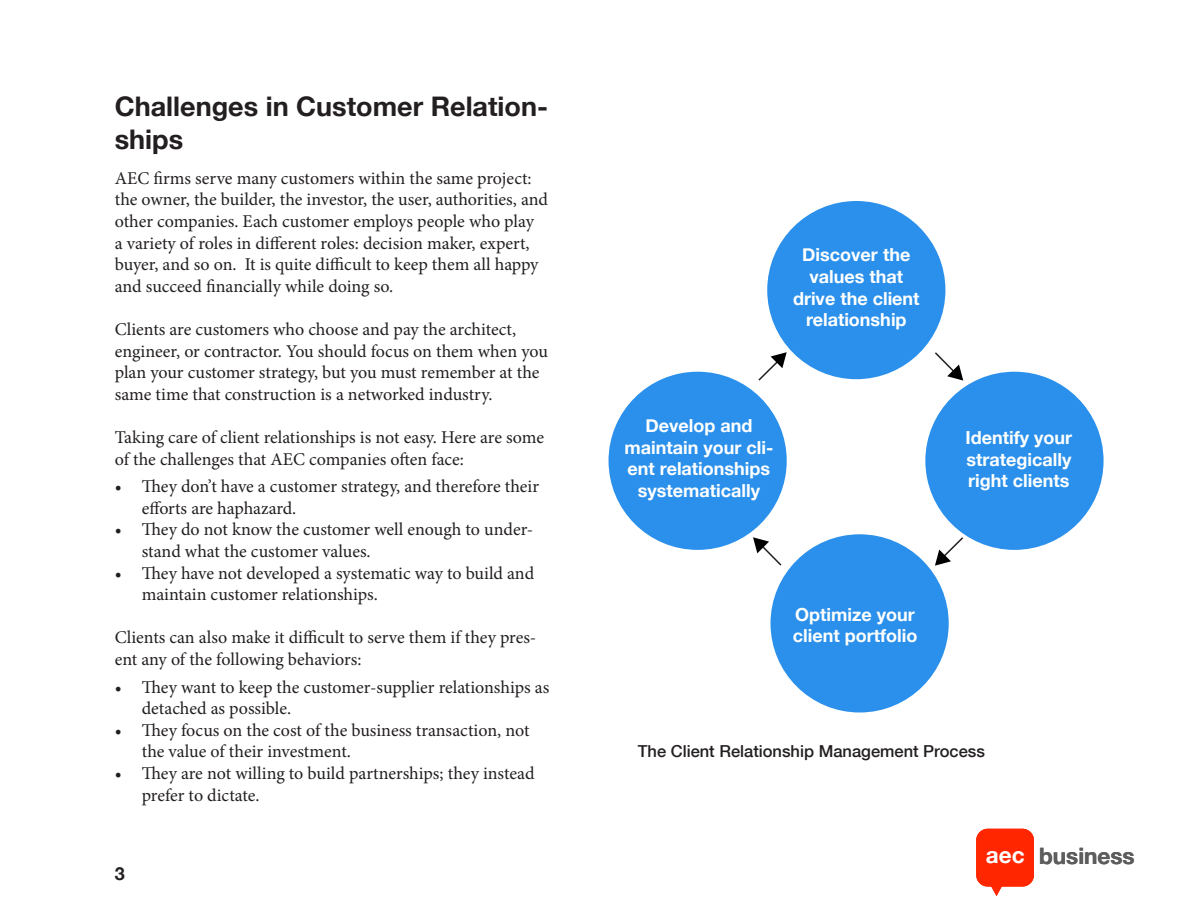
<style>
.page{position:relative;width:1188px;height:918px;background:#fff}
.page>*{position:absolute;margin:0;border:0;box-sizing:border-box;transform-origin:0 0}
.t1{font:700 27px/32.4px "Helvetica Neue";color:#231f20}
.t2{font:700 22.5px "Helvetica Neue";color:#5d5d5d}
.t3{font:18px/21.6px "Minion Pro";letter-spacing:-.005em;color:#231f20}
.t4{font:700 18px/21.6px "Helvetica Neue";color:#fff;text-align:center}
.t5{font:700 18px "Helvetica Neue";color:#231f20}
.t6{font:500 16.5px "Helvetica Neue";color:#231f20}
.s1{color:#fff}
</style>
<div class="page">
<div style="left:976px;top:829px;width:58px;height:58px;background:#ff2600;border-radius:12px"></div>
<svg style="left:989px;top:886px;width:15px;height:10px"></svg>
<div style="left:767px;top:201px;width:178px;height:178px;background:#2a90eb;border-radius:50%"></div>
<div style="left:925px;top:372px;width:179px;height:178px;background:#2a90eb;border-radius:50%"></div>
<div style="left:609px;top:372px;width:178px;height:178px;background:#2a90eb;border-radius:50%"></div>
<div style="left:771px;top:534px;width:178px;height:178px;background:#2a90eb;border-radius:50%"></div>
<svg style="left:935px;top:352px;width:29px;height:29px"></svg>
<svg style="left:758px;top:352px;width:29px;height:29px"></svg>
<svg style="left:935px;top:537px;width:29px;height:29px"></svg>
<svg style="left:753px;top:537px;width:29px;height:29px"></svg>
<p class="t1" style="left:115px;top:91px;width:435px">Challenges in Customer Relation&shy;ships</p>
<p class="t3" style="left:115px;top:167px;width:435px">AEC firms serve many customers within the same project: the owner, the builder, the investor, the user, authorities, and other companies. Each customer employs people who play<br>a variety of roles in different roles: decision maker, expert, buyer, and so on. It is quite difficult to keep them all happy and succeed financially while doing so.</p>
<p class="t3" style="left:115px;top:319px;width:435px">Clients are customers who choose and pay the architect, engineer, or contractor. You should focus on them when you plan your customer strategy, but you must remember at the same time that construction is a networked industry.</p>
<p class="t3" style="left:115px;top:427px;width:431px">Taking care of client relationships is not easy. Here are some of the challenges that AEC companies often face:</p>
<p class="t3" style="left:142px;top:476px;width:399px;text-indent:-27px">• They don’t have a customer strategy, and therefore their efforts are haphazard.</p>
<p class="t3" style="left:142px;top:519px;width:393px;text-indent:-27px">• They do not know the customer well enough to under&shy;stand what the customer values.</p>
<p class="t3" style="left:142px;top:562px;width:394px;text-indent:-27px">• They have not developed a systematic way to build and maintain customer relationships.</p>
<p class="t3" style="left:115px;top:627px;width:423px">Clients can also make it difficult to serve them if they pres&shy;ent any of the following behaviors:</p>
<p class="t3" style="left:142px;top:676px;width:409px;text-indent:-27px">• They want to keep the customer-supplier relationships as detached as possible.</p>
<p class="t3" style="left:142px;top:719px;width:389px;text-indent:-27px">• They focus on the cost of the business transaction, not the value of their investment.</p>
<p class="t3" style="left:142px;top:763px;width:394px;text-indent:-27px">• They are not willing to build partnerships; they instead prefer to dictate.</p>
<p class="t5" style="left:115px;top:859px;width:12px">3</p>
<p class="t4" style="left:793px;top:245px;width:128px">Discover the values that drive the client relationship</p>
<p class="t4" style="left:625px;top:415px;width:150px">Develop and maintain your cli&shy;ent relationships systematically</p>
<p class="t4" style="left:793px;top:604px;width:126px;text-align:left">Optimize your client portfolio</p>
<p class="t4" style="left:966px;top:427px;width:108px;text-align:justify">Identify your strategically right clients</p>
<p class="t6" style="left:638px;top:738px;width:349px">The Client Relationship Management Process</p>
<p class="t2" style="left:986px;top:838px;width:150px"><span class="s1">aec</span> business</p>
</div>
